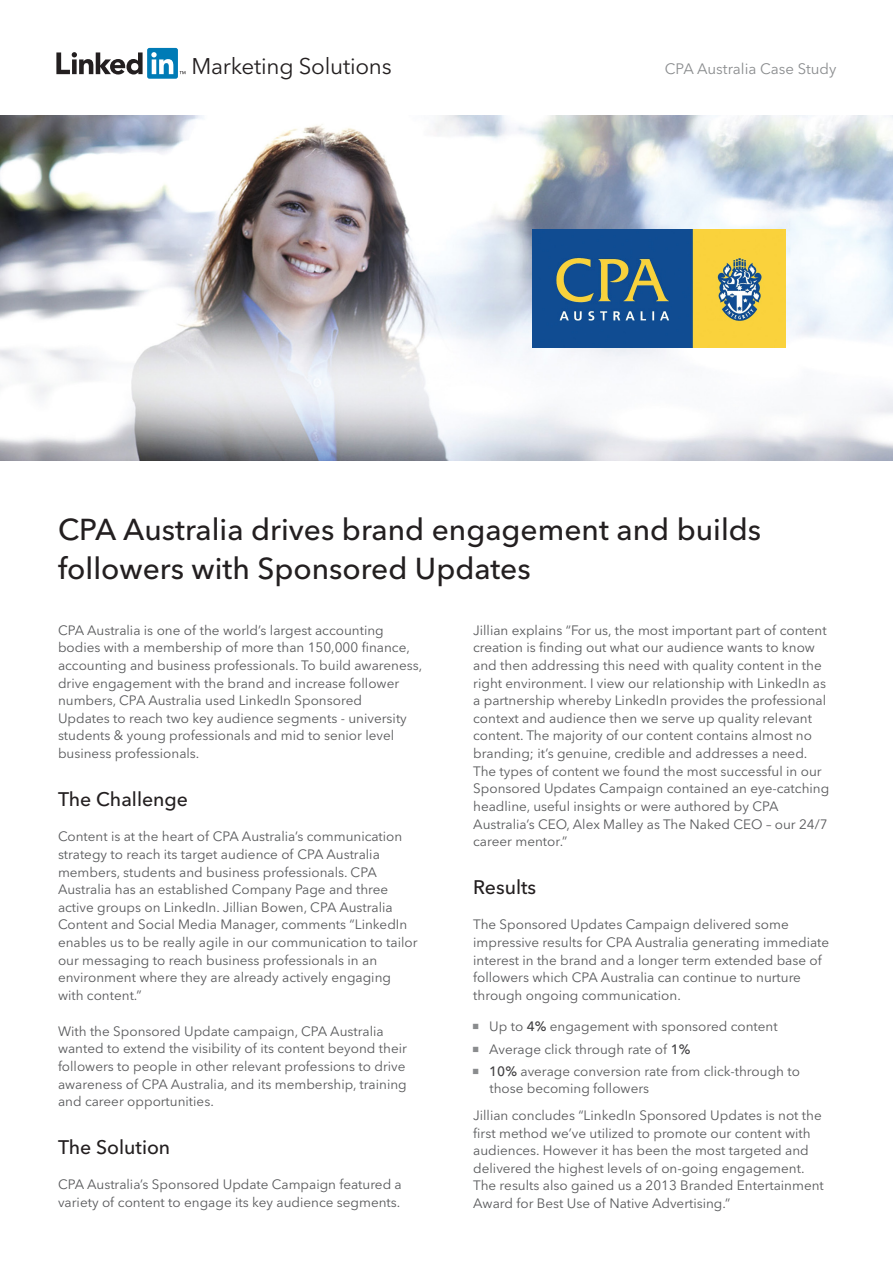
<style>
.page{position:relative;width:893px;height:1263px;background:#fff}
.page>*{position:absolute;margin:0;border:0;box-sizing:border-box;transform-origin:0 0}
.t1{font:500 30px/39px "Avenir Next LT Pro";color:#231f20}
.t2{font:22.5px "Avenir Next LT Pro";letter-spacing:-.01em;color:#231f20}
.t3{font:500 19.5px "Avenir Next LT Pro";color:#231f20}
.t4{font:15px "Avenir Next LT Pro";color:#8a8c8e}
.t5{font:13.5px/17.7px "Avenir Next LT Pro";color:#58595b}
.s1{font-weight:500;color:#414042}
</style>
<div class="page">
<svg style="left:56px;top:48px;width:129px;height:31px"></svg>
<img style="left:0;top:116px;width:893px;height:345px">
<img style="left:533px;top:229px;width:252px;height:118px">
<h2 class="t2" style="left:191px;top:53px;width:202px">Marketing Solutions</h2>
<p class="t4" style="left:665px;top:60px;width:173px">CPA Australia Case Study</p>
<h1 class="t1" style="left:58px;top:509px;width:705px">CPA Australia drives brand engagement and builds followers with Sponsored Updates</h1>
<p class="t5" style="left:58px;top:621px;width:366px">CPA Australia is one of the world’s largest accounting bodies with a membership of more than 150,000 finance, accounting and business professionals. To build awareness, drive engagement with the brand and increase follower numbers, CPA Australia used LinkedIn Sponsored<br>Updates to reach two key audience segments - university students &amp; young professionals and mid to senior level business professionals.</p>
<h3 class="t3" style="left:58px;top:787px;width:132px">The Challenge</h3>
<p class="t5" style="left:58px;top:828px;width:361px">Content is at the heart of CPA Australia’s communication strategy to reach its target audience of CPA Australia members, students and business professionals. CPA Australia has an established Company Page and three active groups on LinkedIn. Jillian Bowen, CPA Australia Content and Social Media Manager, comments “LinkedIn enables us to be really agile in our communication to tailor our messaging to reach business professionals in an environment where they are already actively engaging with content.”</p>
<p class="t5" style="left:58px;top:1022px;width:350px">With the Sponsored Update campaign, CPA Australia wanted to extend the visibility of its content beyond their followers to people in other relevant professions to drive awareness of CPA Australia, and its membership, training and career opportunities.</p>
<h3 class="t3" style="left:58px;top:1135px;width:114px">The Solution</h3>
<p class="t5" style="left:58px;top:1176px;width:345px">CPA Australia’s Sponsored Update Campaign featured a variety of content to engage its key audience segments.</p>
<p class="t5" style="left:473px;top:621px;width:358px">Jillian explains “For us, the most important part of content creation is finding out what our audience wants to know and then addressing this need with quality content in the right environment. I view our relationship with LinkedIn as a partnership whereby LinkedIn provides the professional context and audience then we serve up quality relevant content. The majority of our content contains almost no branding; it’s genuine, credible and addresses a need.<br>The types of content we found the most successful in our Sponsored Updates Campaign contained an eye-catching headline, useful insights or were authored by CPA Australia’s CEO, Alex Malley as The Naked CEO – our 24/7 career mentor.”</p>
<h3 class="t3" style="left:473px;top:875px;width:65px">Results</h3>
<p class="t5" style="left:473px;top:916px;width:357px">The Sponsored Updates Campaign delivered some impressive results for CPA Australia generating immediate interest in the brand and a longer term extended base of followers which CPA Australia can continue to nurture through ongoing communication.</p>
<p class="t5" style="left:489px;top:1015px;width:312px;line-height:22.5px">Up to <span class="s1">4%</span> engagement with sponsored content<br>Average click through rate of <span class="s1">1%<br>10%</span> average conversion rate from click-through to</p>
<p class="t5" style="left:473px;top:1075px;width:350px;line-height:27px;text-indent:16px">those becoming followers<br>Jillian concludes “LinkedIn Sponsored Updates is not the</p>
<p class="t5" style="left:473px;top:1124px;width:352px">first method we’ve utilized to promote our content with audiences. However it has been the most targeted and delivered the highest levels of on-going engagement.<br>The results also gained us a 2013 Branded Entertainment Award for Best Use of Native Advertising.”</p>
</div>
